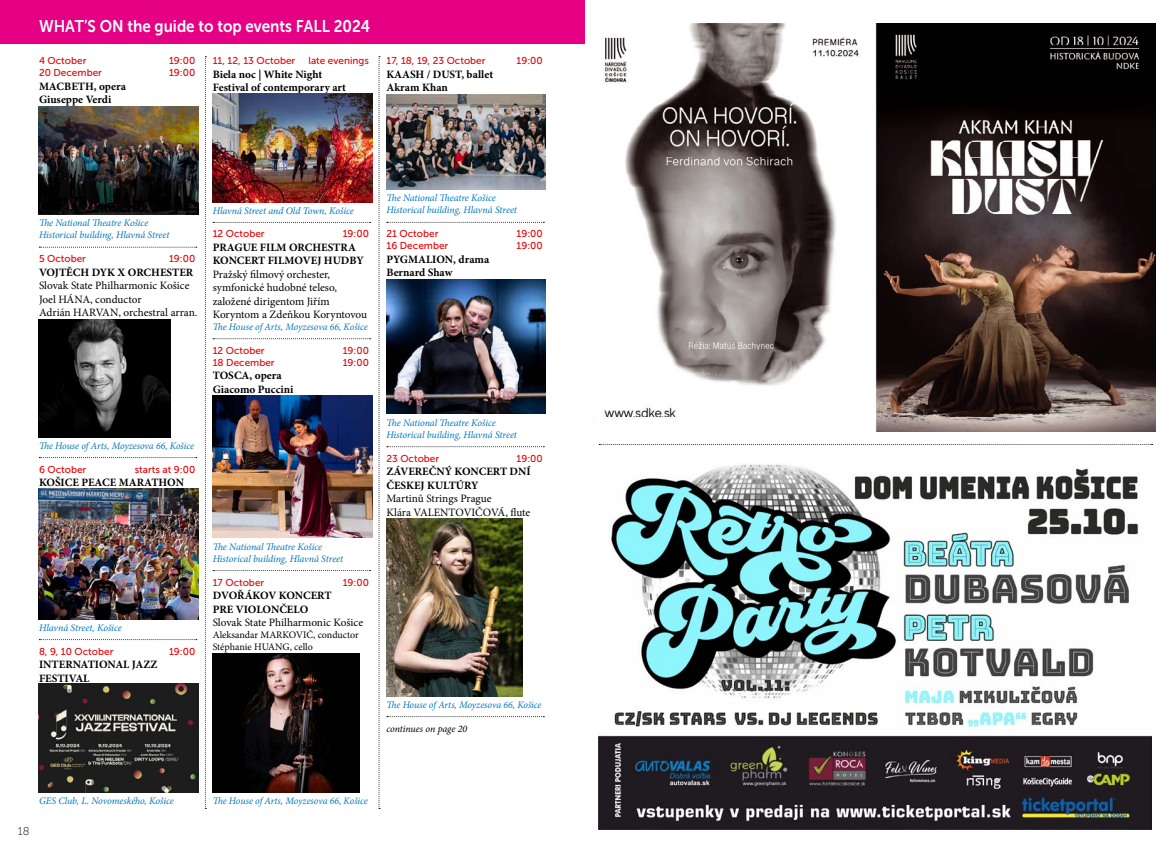
<style>
.page{position:relative;width:1170px;height:851px;background:#fff}
.page>*{position:absolute;margin:0;border:0;box-sizing:border-box;transform-origin:0 0}
.t1{font:16.88px "Museo Sans 700";color:#fff;scale:.9 1}
.t2{font:700 11.25px/13.5px "Minion Pro";color:#000}
.t3{font:11.25px/13.5px "Minion Pro";color:#000}
.t4{font:11.25px "Museo Sans 100";color:#000}
.t5{font:italic 10px/12px "Minion Pro";letter-spacing:-.01em;color:#0077c2}
.t6{font:10px "Museo Sans 500";color:#e60005}
.t7{font:10px/12px "Minion Pro";color:#000}
.t8{font:italic 10px "Minion Pro";letter-spacing:-.01em;color:#000}
</style>
<div class="page">
<div style="left:0;top:0;width:585px;height:43px;background:#e50084"></div>
<img style="left:39px;top:106px;width:159px;height:108px">
<svg style="left:39px;top:247px;width:158px;height:1px"></svg>
<img style="left:39px;top:319px;width:131px;height:118px">
<svg style="left:39px;top:457px;width:158px;height:1px"></svg>
<img style="left:39px;top:488px;width:159px;height:131px">
<svg style="left:39px;top:639px;width:158px;height:1px"></svg>
<img style="left:39px;top:683px;width:159px;height:109px">
<img style="left:213px;top:93px;width:159px;height:109px">
<svg style="left:213px;top:222px;width:157px;height:1px"></svg>
<svg style="left:213px;top:338px;width:157px;height:1px"></svg>
<img style="left:213px;top:395px;width:159px;height:142px">
<svg style="left:213px;top:570px;width:157px;height:1px"></svg>
<img style="left:213px;top:653px;width:146px;height:139px">
<img style="left:386px;top:94px;width:160px;height:95px">
<svg style="left:387px;top:222px;width:157px;height:1px"></svg>
<img style="left:386px;top:279px;width:160px;height:134px">
<svg style="left:387px;top:446px;width:157px;height:1px"></svg>
<img style="left:386px;top:518px;width:136px;height:178px">
<svg style="left:387px;top:716px;width:157px;height:1px"></svg>
<svg style="left:379px;top:56px;width:1px;height:753px"></svg>
<svg style="left:205px;top:56px;width:1px;height:753px"></svg>
<img style="left:592px;top:23px;width:267px;height:395px">
<img style="left:875px;top:23px;width:280px;height:408px">
<img style="left:599px;top:464px;width:552px;height:365px">
<svg style="left:599px;top:444px;width:553px;height:1px"></svg>
<h1 class="t1" style="left:39px;top:17px;width:369px">WHAT’S ON the guide to top events FALL 2024</h1>
<p class="t6" style="left:39px;top:55px;width:49px">4 October</p>
<p class="t6" style="left:169px;top:55px;width:28px">19:00</p>
<p class="t6" style="left:39px;top:67px;width:64px">20 December</p>
<p class="t6" style="left:169px;top:67px;width:28px">19:00</p>
<p class="t2" style="left:39px;top:79px;width:88px">MACBETH, opera<br>Giuseppe Verdi</p>
<p class="t6" style="left:213px;top:55px;width:84px">11, 12, 13 October</p>
<p class="t6" style="left:308px;top:55px;width:62px">late evenings</p>
<p class="t2" style="left:213px;top:67px;width:135px">Biela noc | White Night<br>Festival of contemporary art</p>
<p class="t6" style="left:386px;top:55px;width:101px">17, 18, 19, 23 October</p>
<p class="t6" style="left:516px;top:55px;width:28px">19:00</p>
<p class="t2" style="left:386px;top:67px;width:108px">KAASH / DUST, ballet<br>Akram Khan</p>
<p class="t5" style="left:39px;top:217px;width:132px">The National Theatre Košice<br>Historical building, Hlavná Street</p>
<p class="t6" style="left:39px;top:253px;width:48px">5 October</p>
<p class="t6" style="left:169px;top:253px;width:28px">19:00</p>
<p class="t2" style="left:39px;top:265px;width:156px">VOJTĚCH DYK X ORCHESTER</p>
<p class="t3" style="left:39px;top:279px;width:160px">Slovak State Philharmonic Košice<br>Joel HÁNA, conductor<br>Adrián HARVAN, orchestral arran.</p>
<p class="t5" style="left:213px;top:205px;width:143px">Hlavná Street and Old Town, Košice</p>
<p class="t6" style="left:213px;top:228px;width:53px">12 October</p>
<p class="t6" style="left:343px;top:228px;width:28px">19:00</p>
<p class="t2" style="left:213px;top:240px;width:153px">PRAGUE FILM ORCHESTRA<br>KONCERT FILMOVEJ HUDBY</p>
<p class="t3" style="left:213px;top:267px;width:156px">Pražský filmový orchester, symfonické hudobné teleso, založené dirigentom Jiřím<br>Koryntom a Zdeňkou Koryntovou</p>
<p class="t5" style="left:213px;top:321px;width:156px">The House of Arts, Moyzesova 66, Košice</p>
<p class="t6" style="left:213px;top:345px;width:53px">12 October</p>
<p class="t6" style="left:343px;top:345px;width:28px">19:00</p>
<p class="t6" style="left:213px;top:357px;width:63px">18 December</p>
<p class="t6" style="left:343px;top:357px;width:28px">19:00</p>
<p class="t2" style="left:213px;top:368px;width:82px">TOSCA, opera<br>Giacomo Puccini</p>
<p class="t5" style="left:39px;top:440px;width:156px">The House of Arts, Moyzesova 66, Košice</p>
<p class="t6" style="left:39px;top:463px;width:49px">6 October</p>
<p class="t6" style="left:135px;top:463px;width:62px">starts at 9:00</p>
<p class="t2" style="left:39px;top:475px;width:147px">KOŠICE PEACE MARATHON</p>
<p class="t5" style="left:39px;top:622px;width:84px">Hlavná Street, Košice</p>
<p class="t6" style="left:39px;top:645px;width:76px">8, 9, 10 October</p>
<p class="t6" style="left:169px;top:645px;width:28px">19:00</p>
<p class="t2" style="left:39px;top:657px;width:120px">INTERNATIONAL JAZZ<br>FESTIVAL</p>
<p class="t5" style="left:213px;top:540px;width:132px">The National Theatre Košice<br>Historical building, Hlavná Street</p>
<p class="t6" style="left:213px;top:576px;width:53px">17 October</p>
<p class="t6" style="left:343px;top:576px;width:28px">19:00</p>
<p class="t2" style="left:213px;top:588px;width:120px">DVOŘÁKOV KONCERT<br>PRE VIOLONČELO</p>
<p class="t3" style="left:213px;top:615px;width:152px">Slovak State Philharmonic Košice</p>
<p class="t7" style="left:213px;top:629px;width:147px">Aleksandar MARKOVIĆ, conductor<br>Stéphanie HUANG, cello</p>
<p class="t5" style="left:386px;top:192px;width:132px">The National Theatre Košice<br>Historical building, Hlavná Street</p>
<p class="t6" style="left:386px;top:228px;width:53px">21 October</p>
<p class="t6" style="left:516px;top:228px;width:28px">19:00</p>
<p class="t6" style="left:386px;top:240px;width:63px">16 December</p>
<p class="t6" style="left:516px;top:240px;width:28px">19:00</p>
<p class="t2" style="left:386px;top:252px;width:104px">PYGMALION, drama<br>Bernard Shaw</p>
<p class="t5" style="left:386px;top:416px;width:132px">The National Theatre Košice<br>Historical building, Hlavná Street</p>
<p class="t6" style="left:386px;top:452px;width:54px">23 October</p>
<p class="t6" style="left:516px;top:452px;width:28px">19:00</p>
<p class="t2" style="left:386px;top:464px;width:146px">ZÁVEREČNÝ KONCERT DNÍ<br>ČESKEJ KULTÚRY</p>
<p class="t3" style="left:386px;top:492px;width:145px">Martinů Strings Prague<br>Klára VALENTOVIČOVÁ, flute</p>
<p class="t5" style="left:386px;top:699px;width:156px">The House of Arts, Moyzesova 66, Košice</p>
<p class="t8" style="left:386px;top:721px;width:82px">continues on page 20</p>
<p class="t4" style="left:18px;top:824px;width:13px">18</p>
<p class="t5" style="left:39px;top:795px;width:136px">GES Club, L. Novomeského, Košice</p>
<p class="t5" style="left:213px;top:794px;width:156px">The House of Arts, Moyzesova 66, Košice</p>
</div>
